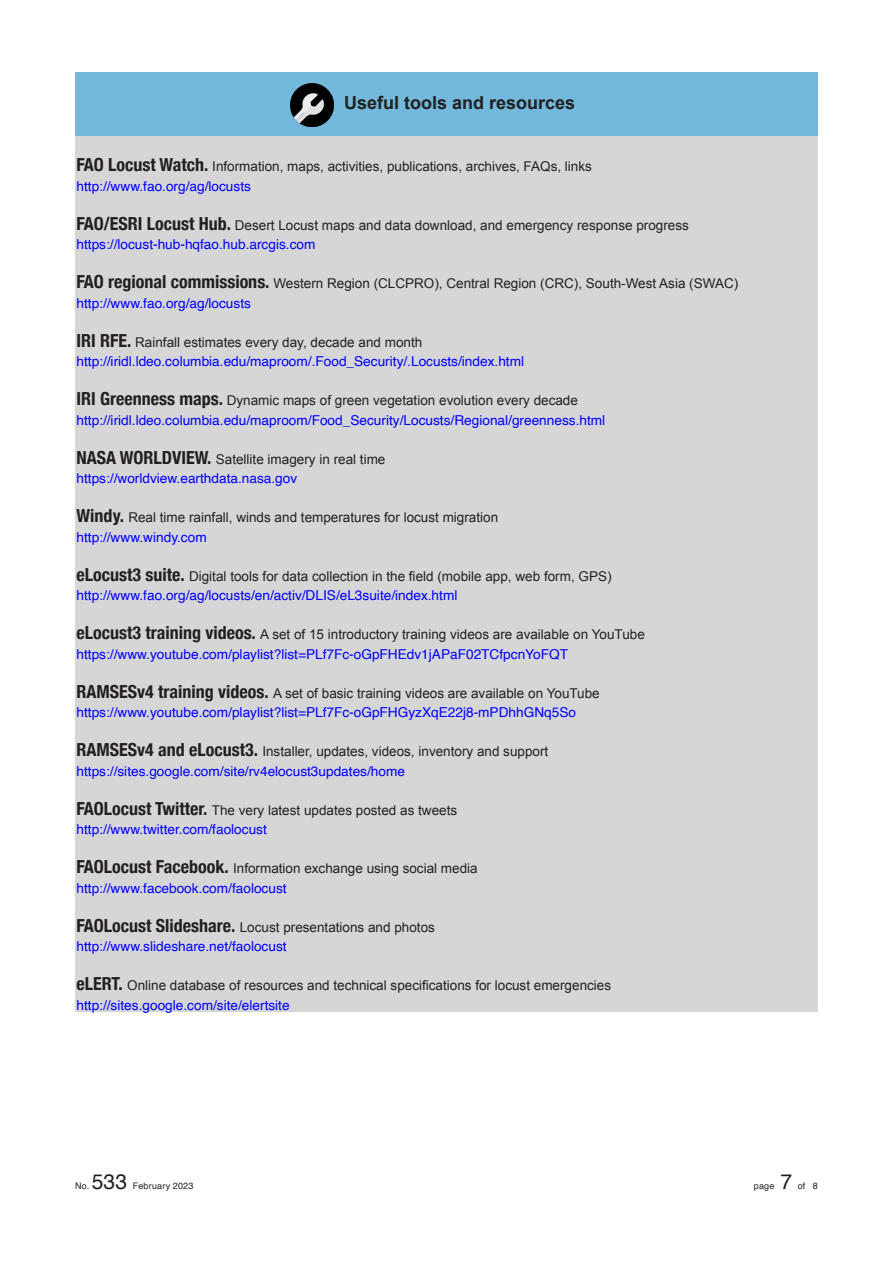
<style>
.page{position:relative;width:893px;height:1263px;background:#fff}
.page>*{position:absolute;margin:0;border:0;box-sizing:border-box;transform-origin:0 0}
.t1{font:21px "Helvetica";color:#231f20}
.titles{font:700 18px "Arial";color:#231f20}
.body{font:13.65px "Helvetica";color:#00f}
.body-2{font:13.5px "Arial";color:#231f20}
.t2{font:9px "Helvetica";letter-spacing:.02em;color:#231f20}
.s1{font-family:"Helvetica Neue";font-weight:700;font-stretch:condensed;font-size:18px}
</style>
<div class="page">
<div style="left:75px;top:134px;width:743px;height:878px;background:#d6d6d6"></div>
<div style="left:75px;top:72px;width:743px;height:63px;background:#72b9dc"></div>
<img style="left:291px;top:84px;width:42px;height:43px">
<p class="titles" style="left:344px;top:91px;width:233px">Useful tools and resources</p>
<p class="body-2" style="left:76px;top:157px;width:517px"><span class="s1">FAO Locust Watch.</span> Information, maps, activities, publications, archives, FAQs, links</p>
<p class="body" style="left:76px;top:175px;width:176px">http://www.fao.org/ag/locusts</p>
<p class="body-2" style="left:76px;top:216px;width:614px"><span class="s1">FAO/ESRI Locust Hub.</span> Desert Locust maps and data download, and emergency response progress</p>
<p class="body" style="left:76px;top:234px;width:240px">https://locust-hub-hqfao.hub.arcgis.com</p>
<p class="body-2" style="left:76px;top:274px;width:663px"><span class="s1">FAO regional commissions.</span> Western Region (CLCPRO), Central Region (CRC), South-West Asia (SWAC)</p>
<p class="body" style="left:76px;top:292px;width:176px">http://www.fao.org/ag/locusts</p>
<p class="body-2" style="left:76px;top:333px;width:347px"><span class="s1">IRI RFE.</span> Rainfall estimates every day, decade and month</p>
<p class="body" style="left:76px;top:351px;width:449px">http://iridl.ldeo.columbia.edu/maproom/.Food_Security/.Locusts/index.html</p>
<p class="body-2" style="left:76px;top:391px;width:503px"><span class="s1">IRI Greenness maps.</span> Dynamic maps of green vegetation evolution every decade</p>
<p class="body" style="left:76px;top:409px;width:530px">http://iridl.ldeo.columbia.edu/maproom/Food_Security/Locusts/Regional/greenness.html</p>
<p class="body-2" style="left:76px;top:450px;width:310px"><span class="s1">NASA WORLDVIEW.</span> Satellite imagery in real time</p>
<p class="body" style="left:76px;top:468px;width:222px">https://worldview.earthdata.nasa.gov</p>
<p class="body-2" style="left:76px;top:508px;width:423px"><span class="s1">Windy.</span> Real time rainfall, winds and temperatures for locust migration</p>
<p class="body" style="left:76px;top:526px;width:132px">http://www.windy.com</p>
<p class="body-2" style="left:76px;top:567px;width:536px"><span class="s1">eLocust3 suite.</span> Digital tools for data collection in the field (mobile app, web form, GPS)</p>
<p class="body" style="left:76px;top:585px;width:382px">http://www.fao.org/ag/locusts/en/activ/DLIS/eL3suite/index.html</p>
<p class="body-2" style="left:76px;top:625px;width:570px"><span class="s1">eLocust3 training videos.</span> A set of 15 introductory training videos are available on YouTube</p>
<p class="body" style="left:76px;top:643px;width:493px">https://www.youtube.com/playlist?list=PLf7Fc-oGpFHEdv1jAPaF02TCfpcnYoFQT</p>
<p class="body-2" style="left:76px;top:684px;width:525px"><span class="s1">RAMSESv4 training videos.</span> A set of basic training videos are available on YouTube</p>
<p class="body" style="left:76px;top:702px;width:501px">https://www.youtube.com/playlist?list=PLf7Fc-oGpFHGyzXqE22j8-mPDhhGNq5So</p>
<p class="body-2" style="left:76px;top:742px;width:473px"><span class="s1">RAMSESv4 and eLocust3.</span> Installer, updates, videos, inventory and support</p>
<p class="body" style="left:76px;top:760px;width:330px">https://sites.google.com/site/rv4elocust3updates/home</p>
<p class="body-2" style="left:76px;top:801px;width:382px"><span class="s1">FAOLocust Twitter.</span> The very latest updates posted as tweets</p>
<p class="body" style="left:76px;top:819px;width:192px">http://www.twitter.com/faolocust</p>
<p class="body-2" style="left:76px;top:859px;width:403px"><span class="s1">FAOLocust Facebook.</span> Information exchange using social media</p>
<p class="body" style="left:76px;top:877px;width:212px">http://www.facebook.com/faolocust</p>
<p class="body-2" style="left:76px;top:918px;width:360px"><span class="s1">FAOLocust Slideshare.</span> Locust presentations and photos</p>
<p class="body" style="left:76px;top:936px;width:212px">http://www.slideshare.net/faolocust</p>
<p class="body-2" style="left:76px;top:976px;width:536px"><span class="s1">eLERT.</span> Online database of resources and technical specifications for locust emergencies</p>
<p class="body" style="left:76px;top:994px;width:215px">http://sites.google.com/site/elertsite</p>
<p class="t2" style="left:75px;top:1179px;width:16px">No.</p>
<p class="t1" style="left:92px;top:1165px;width:37px">533</p>
<p class="t2" style="left:133px;top:1179px;width:62px">February 2023</p>
<p class="t2" style="left:754px;top:1179px;width:22px">page</p>
<p class="t1" style="left:780px;top:1165px;width:13px">7</p>
<p class="t2" style="left:798px;top:1179px;width:22px">of 8</p>
</div>
